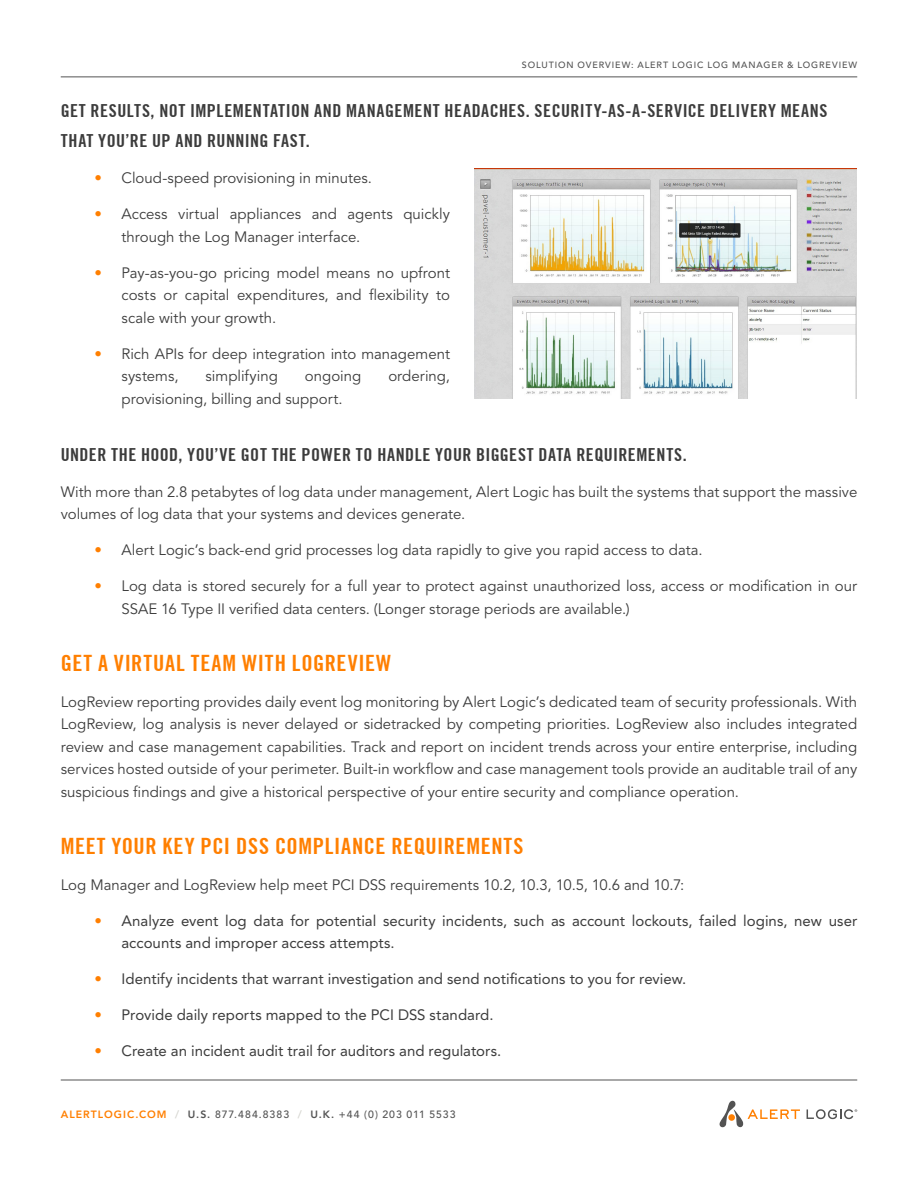
<style>
.page{position:relative;width:918px;height:1188px;background:#fff}
.page>*{position:absolute;margin:0;border:0;box-sizing:border-box;transform-origin:0 0}
.Section_Title{font:700 condensed 22.5px "Trade Gothic No.20";letter-spacing:.03em;color:#ff7f00}
.Section_Title-2{font:700 condensed 18px "Trade Gothic No.20";letter-spacing:.03em;color:#3c3c3c}
.Paragraph{font:15px/22.5px "Avenir LT Std";color:#3c3c3c}
.t1{font:15px/22.5px "Avenir LT Std";color:#3c3c3c}
.t2{font:500 10.5px "Avenir LT Std";letter-spacing:.095em;color:#535353}
.t3{font:500 9px "Avenir LT Std";letter-spacing:.1em;color:#535353}
.s1{color:#ff7f00}
.s2{font-weight:800;color:#ff7f00}
.s3{font-weight:800;color:#d6d6d1}
.s4{font-weight:800}
</style>
<div class="page">
<hr style="left:61px;top:1080px;width:796px;height:1px;background:#535353">
<hr style="left:61px;top:76px;width:796px;height:1px;background:#535353">
<svg style="left:807px;top:1109px;width:50px;height:10px"></svg>
<svg style="left:719px;top:1100px;width:81px;height:28px"></svg>
<div style="left:728px;top:1114px;width:7px;height:7px;background:#ff7f00;border-radius:50%"></div>
<img style="left:474px;top:169px;width:383px;height:229px">
<p class="t3" style="left:522px;top:59px;width:337px">SOLUTION OVERVIEW: ALERT LOGIC LOG MANAGER &amp; LOGREVIEW</p>
<p class="Section_Title-2" style="left:61px;top:100px;width:768px">GET RESULTS, NOT IMPLEMENTATION AND MANAGEMENT HEADACHES. SECURITY-AS-A-SERVICE DELIVERY MEANS</p>
<p class="Section_Title-2" style="left:61px;top:130px;width:250px">THAT YOU’RE UP AND RUNNING FAST.</p>
<p class="Paragraph" style="left:94px;top:167px;width:279px"><span class="s1">•</span> Cloud-speed provisioning in minutes.</p>
<p class="Paragraph" style="left:122px;top:203px;width:330px;text-indent:-27px"><span class="s1">•</span> Access virtual appliances and agents quickly through the Log Manager interface.</p>
<p class="Paragraph" style="left:122px;top:262px;width:330px;text-align:justify;text-indent:-27px"><span class="s1">•</span> Pay-as-you-go pricing model means no upfront costs or capital expenditures, and flexibility to scale with your growth.</p>
<p class="Paragraph" style="left:122px;top:343px;width:330px;text-indent:-27px"><span class="s1">•</span> Rich APIs for deep integration into management systems,</p>
<p class="Paragraph" style="left:206px;top:365px;width:74px">simplifying</p>
<p class="Paragraph" style="left:305px;top:365px;width:58px">ongoing</p>
<p class="Paragraph" style="left:388px;top:365px;width:63px">ordering,</p>
<p class="Paragraph" style="left:122px;top:388px;width:223px">provisioning, billing and support.</p>
<p class="Section_Title-2" style="left:61px;top:443px;width:628px">UNDER THE HOOD, YOU’VE GOT THE POWER TO HANDLE YOUR BIGGEST DATA REQUIREMENTS.</p>
<p class="Paragraph" style="left:61px;top:481px;width:798px">With more than 2.8 petabytes of log data under management, Alert Logic has built the systems that support the massive volumes of log data that your systems and devices generate.</p>
<p class="Paragraph" style="left:94px;top:539px;width:610px"><span class="s1">•</span> Alert Logic’s back-end grid processes log data rapidly to give you rapid access to data.</p>
<p class="Paragraph" style="left:122px;top:575px;width:737px;text-indent:-27px"><span class="s1">•</span> Log data is stored securely for a full year to protect against unauthorized loss, access or modification in our<br>SSAE 16 Type II verified data centers. (Longer storage periods are available.)</p>
<p class="Section_Title" style="left:61px;top:649px;width:332px">GET A VIRTUAL TEAM WITH LOGREVIEW</p>
<p class="Paragraph" style="left:61px;top:691px;width:798px;text-align:justify">LogReview reporting provides daily event log monitoring by Alert Logic’s dedicated team of security professionals. With LogReview, log analysis is never delayed or sidetracked by competing priorities. LogReview also includes integrated review and case management capabilities. Track and report on incident trends across your entire enterprise, including services hosted outside of your perimeter. Built-in workflow and case management tools provide an auditable trail of any suspicious findings and give a historical perspective of your entire security and compliance operation.</p>
<p class="Section_Title" style="left:61px;top:832px;width:464px">MEET YOUR KEY PCI DSS COMPLIANCE REQUIREMENTS</p>
<p class="Paragraph" style="left:61px;top:874px;width:625px">Log Manager and LogReview help meet PCI DSS requirements 10.2, 10.3, 10.5, 10.6 and 10.7:</p>
<p class="t1" style="left:122px;top:909px;width:737px;text-indent:-27px"><span class="s1">•</span> Analyze event log data for potential security incidents, such as account lockouts, failed logins, new user accounts and improper access attempts.</p>
<p class="t1" style="left:94px;top:968px;width:593px"><span class="s1">•</span> Identify incidents that warrant investigation and send notifications to you for review.</p>
<p class="t1" style="left:94px;top:1004px;width:401px"><span class="s1">•</span> Provide daily reports mapped to the PCI DSS standard.</p>
<p class="t1" style="left:94px;top:1040px;width:408px"><span class="s1">•</span> Create an incident audit trail for auditors and regulators.</p>
<p class="t2" style="left:61px;top:1108px;width:396px"><span class="s2">ALERTLOGIC.COM</span> <span class="s3">/</span> <span class="s4">U.S.</span> 877.484.8383 <span class="s3">/</span> <span class="s4">U.K.</span> +44 (0) 203 011 5533</p>
</div>
